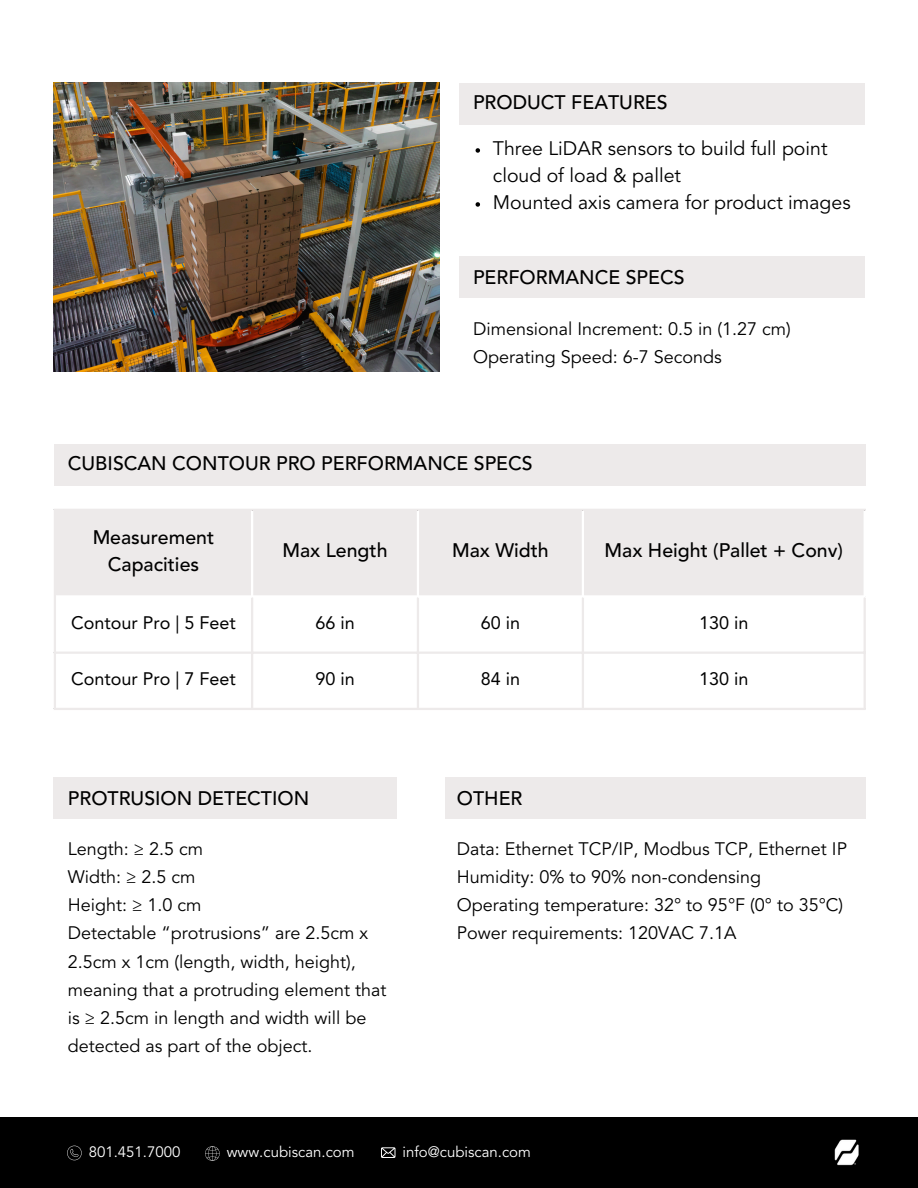
<style>
.page{position:relative;width:918px;height:1188px;background:#fff}
.page>*{position:absolute;margin:0;border:0;box-sizing:border-box;transform-origin:0 0}
.t1{font:500 19.5px/27px "Avenir LT Std";color:#000;text-align:center}
.t2{font:19.5px/27px "Avenir LT Std";color:#000}
.t3{font:18px/28.2px "Avenir LT Std";color:#000}
.t4{font:18px "Avenir LT Std";color:#000}
.t5{font:15px "Avenir LT Std";color:#fff}
</style>
<div class="page">
<div style="left:54px;top:444px;width:812px;height:42px;background:#edeaea"></div>
<div style="left:54px;top:777px;width:343px;height:42px;background:#edeaea"></div>
<div style="left:445px;top:777px;width:421px;height:42px;background:#edeaea"></div>
<div style="left:0;top:1117px;width:918px;height:71px;background:#000"></div>
<img style="left:835px;top:1139px;width:24px;height:27px">
<svg style="left:205px;top:1146px;width:15px;height:15px"></svg>
<svg style="left:67px;top:1146px;width:15px;height:14px"></svg>
<svg style="left:381px;top:1147px;width:14px;height:10px"></svg>
<div style="left:56px;top:511px;width:808px;height:84px;background:#edeaea"></div>
<hr style="left:54px;top:511px;width:2px;height:197px;background:#edeaea">
<hr style="left:251px;top:598px;width:2px;height:110px;background:#edeaea">
<hr style="left:417px;top:598px;width:2px;height:110px;background:#edeaea">
<hr style="left:582px;top:598px;width:2px;height:110px;background:#edeaea">
<hr style="left:864px;top:598px;width:2px;height:110px;background:#edeaea">
<hr style="left:54px;top:509px;width:812px;height:2px;background:#edeaea">
<hr style="left:54px;top:652px;width:812px;height:2px;background:#edeaea">
<hr style="left:54px;top:708px;width:812px;height:2px;background:#edeaea">
<hr style="left:251px;top:511px;width:2px;height:84px;background:#fff">
<hr style="left:417px;top:511px;width:2px;height:84px;background:#fff">
<hr style="left:582px;top:511px;width:2px;height:84px;background:#fff">
<div style="left:459px;top:83px;width:406px;height:42px;background:#edeaea"></div>
<div style="left:459px;top:256px;width:406px;height:42px;background:#edeaea"></div>
<img style="left:54px;top:83px;width:386px;height:289px">
<svg style="left:476px;top:148px;width:4px;height:5px"></svg>
<svg style="left:476px;top:202px;width:4px;height:5px"></svg>
<h2 class="t1" style="left:473px;top:90px;width:196px">PRODUCT FEATURES</h2>
<p class="t2" style="left:493px;top:136px;width:336px">Three LiDAR sensors to build full point cloud of load &amp; pallet</p>
<h1 class="t2" style="left:493px;top:190px;width:359px">Mounted axis camera for product images</h1>
<p class="t1" style="left:473px;top:266px;width:213px">PERFORMANCE SPECS</p>
<p class="t3" style="left:473px;top:316px;width:319px">Dimensional Increment: 0.5 in (1.27 cm)</p>
<p class="t3" style="left:473px;top:344px;width:250px">Operating Speed: 6-7 Seconds</p>
<p class="t1" style="left:68px;top:452px;width:466px">CUBISCAN CONTOUR PRO PERFORMANCE SPECS</p>
<p class="t1" style="left:93px;top:525px;width:123px">Measurement<br>Capacities</p>
<h1 class="t1" style="left:282px;top:539px;width:107px">Max Length</h1>
<h2 class="t1" style="left:452px;top:539px;width:98px">Max Width</h2>
<p class="t1" style="left:605px;top:539px;width:240px">Max Height (Pallet + Conv)</p>
<h1 class="t4" style="left:71px;top:615px;width:166px">Contour Pro | 5 Feet</h1>
<p class="t4" style="left:315px;top:615px;width:41px">66 in</p>
<p class="t4" style="left:481px;top:615px;width:41px">60 in</p>
<p class="t4" style="left:699px;top:615px;width:51px">130 in</p>
<p class="t4" style="left:71px;top:672px;width:166px">Contour Pro | 7 Feet</p>
<p class="t4" style="left:315px;top:672px;width:41px">90 in</p>
<p class="t4" style="left:481px;top:672px;width:41px">84 in</p>
<p class="t4" style="left:699px;top:672px;width:51px">130 in</p>
<p class="t1" style="left:68px;top:786px;width:243px">PROTRUSION DETECTION</p>
<p class="t1" style="left:457px;top:786px;width:67px">OTHER</p>
<p class="t3" style="left:68px;top:836px;width:137px">Length: ≥ 2.5 cm<br>Width: ≥ 2.5 cm<br>Height: ≥ 1.0 cm</p>
<p class="t3" style="left:68px;top:921px;width:320px">Detectable “protrusions” are 2.5cm x 2.5cm x 1cm (length, width, height), meaning that a protruding element that is ≥ 2.5cm in length and width will be detected as part of the object.</p>
<h1 class="t3" style="left:457px;top:836px;width:392px">Data: Ethernet TCP/IP, Modbus TCP, Ethernet IP<br>Humidity: 0% to 90% non-condensing</h1>
<h2 class="t3" style="left:457px;top:893px;width:388px">Operating temperature: 32° to 95°F (0° to 35°C)<br>Power requirements: 120VAC 7.1A</h2>
<h1 class="t5" style="left:89px;top:1146px;width:93px">801.451.7000</h1>
<p class="t5" style="left:227px;top:1146px;width:129px">www.cubiscan.com</p>
<p class="t5" style="left:403px;top:1146px;width:130px">info@cubiscan.com</p>
</div>
